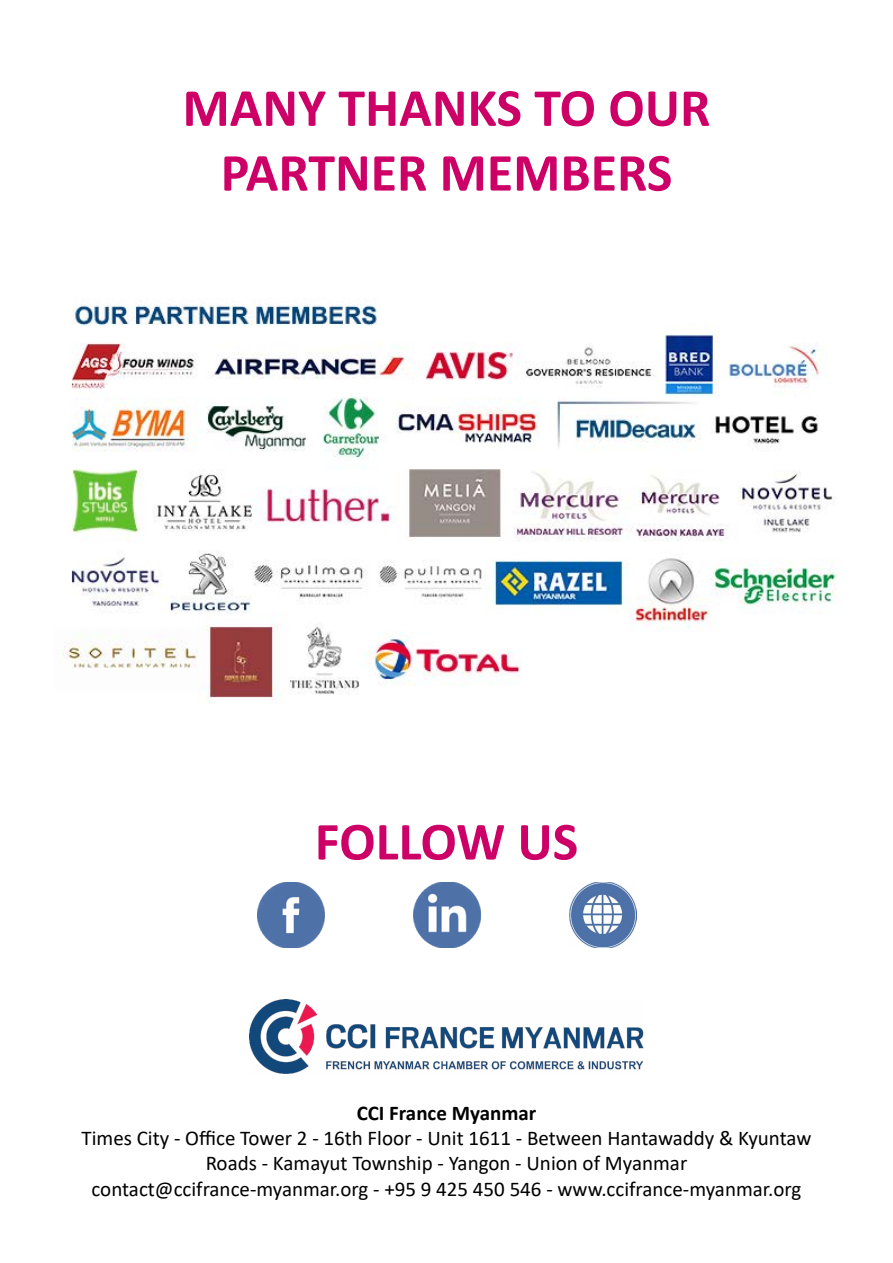
<style>
.page{position:relative;width:893px;height:1263px;background:#fff}
.page>*{position:absolute;margin:0;border:0;box-sizing:border-box;transform-origin:0 0}
.t1{font:700 54px/64.8px "Calibri";color:#c06;text-align:center}
.t2{font:21px/25.2px "Calibri";color:#000;text-align:center}
.t3{font:700 21px "Calibri";color:#000}
</style>
<div class="page">
<img style="left:249px;top:1000px;width:395px;height:74px">
<img style="left:63px;top:305px;width:774px;height:398px">
<img style="left:258px;top:882px;width:66px;height:65px">
<img style="left:414px;top:882px;width:66px;height:65px">
<img style="left:570px;top:882px;width:66px;height:65px">
<h1 class="t1" style="left:183px;top:75px;width:529px">MANY THANKS TO OUR<br>PARTNER MEMBERS</h1>
<h1 class="t1" style="left:315px;top:808px;width:265px">FOLLOW US</h1>
<p class="t3" style="left:357px;top:1098px;width:181px">CCI France Myanmar</p>
<p class="t2" style="left:82px;top:1125px;width:731px">Times City - Office Tower 2 - 16th Floor - Unit 1611 - Between Hantawaddy &amp; Kyuntaw<br>Roads - Kamayut Township - Yangon - Union of Myanmar contact@ccifrance-myanmar.org - +95 9 425 450 546 - www.ccifrance-myanmar.org</p>
</div>
